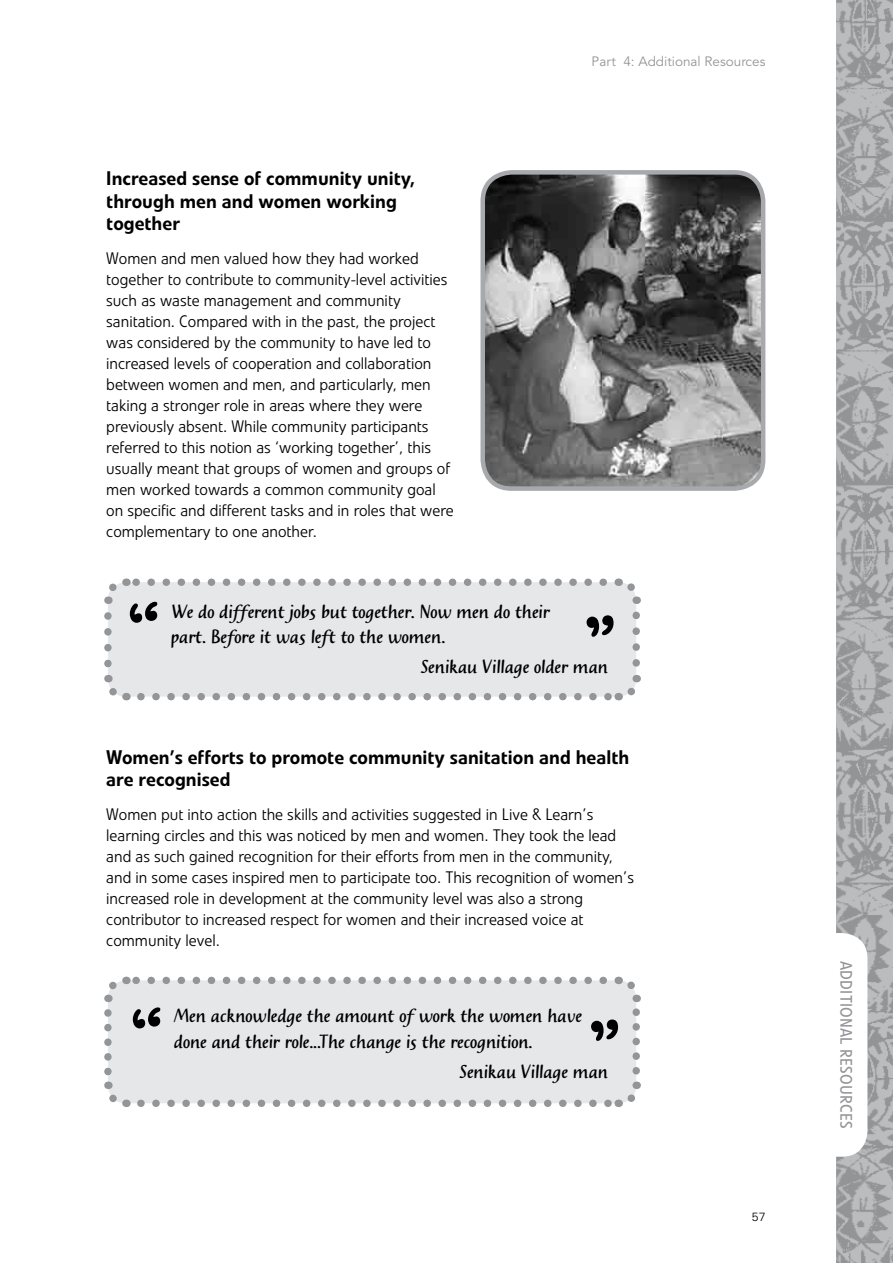
<style>
.page{position:relative;width:893px;height:1263px;background:#fff}
.page>*{position:absolute;margin:0;border:0;box-sizing:border-box;transform-origin:0 0}
.t1{font:21px/25.5px "Jesper";color:#000}
.t2{font:500 19.5px/22.5px "Linotype Veto";color:#000}
.t3{font:300 16.5px/21px "Linotype Veto";color:#000}
.t4{font:16.5px "Linotype Veto";letter-spacing:.01em;color:#939598}
.t5{font:13.5px "Avenir";color:#939598}
.t6{font:300 12px "Univers LT Std";color:#000}
</style>
<div class="page">
<img style="left:836px;top:0;width:57px;height:1263px">
<div style="left:808px;top:933px;width:59px;height:224px;background:#fff;border-radius:26px"></div>
<svg style="left:104px;top:578px;width:537px;height:123px"></svg>
<svg style="left:104px;top:976px;width:537px;height:131px"></svg>
<img style="left:485px;top:173px;width:278px;height:313px">
<div style="left:480px;top:170px;width:285px;height:321px;border:4px solid #a7a9ac;border-radius:29px"></div>
<p class="t2" style="left:106px;top:167px;width:310px">Increased sense of community unity, through men and women working together</p>
<p class="t3" style="left:106px;top:248px;width:349px">Women and men valued how they had worked together to contribute to community-level activities such as waste management and community sanitation. Compared with in the past, the project was considered by the community to have led to increased levels of cooperation and collaboration between women and men, and particularly, men taking a stronger role in areas where they were previously absent. While community participants referred to this notion as ‘working together’, this usually meant that groups of women and groups of men worked towards a common community goal on specific and different tasks and in roles that were complementary to one another.</p>
<p class="t5" style="left:592px;top:53px;width:175px">Part 4: Additional Resources</p>
<p class="t1" style="left:171px;top:598px;width:380px">We do different jobs but together. Now men do their part. Before it was left to the women.</p>
<p class="t1" style="left:421px;top:654px;width:189px">Senikau Village older man</p>
<p class="t2" style="left:106px;top:746px;width:524px">Women’s efforts to promote community sanitation and health are recognised</p>
<p class="t3" style="left:106px;top:804px;width:529px">Women put into action the skills and activities suggested in Live &amp; Learn’s learning circles and this was noticed by men and women. They took the lead and as such gained recognition for their efforts from men in the community, and in some cases inspired men to participate too. This recognition of women’s increased role in development at the community level was also a strong contributor to increased respect for women and their increased voice at community level.</p>
<p class="t1" style="left:174px;top:1003px;width:410px">Men acknowledge the amount of work the women have done and their role...The change is the recognition.</p>
<p class="t1" style="left:460px;top:1058px;width:150px">Senikau Village man</p>
<p class="t6" style="left:752px;top:1209px;width:15px">57</p>
<p class="t4" style="left:856px;top:961px;width:169px;rotate:90deg">Additional Resources</p>
</div>
